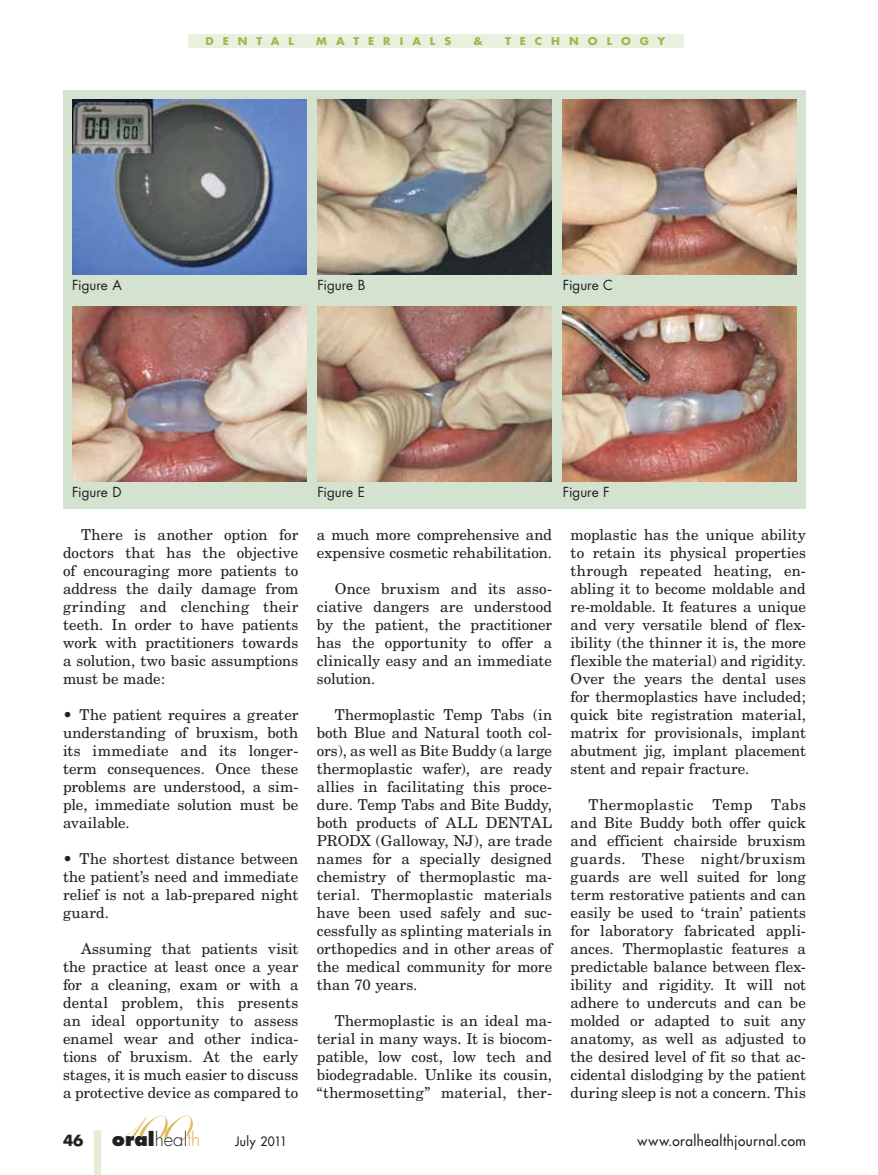
<style>
.page{position:relative;width:878px;height:1175px;background:#fff}
.page>*{position:absolute;margin:0;border:0;box-sizing:border-box;transform-origin:0 0}
.t1{font:700 90px "Futura";color:#e4ecd5;scale:.54 1}
.t2{font:800 18.6px "Futura";color:#231f20}
.t3{font:15px/18px "New Century Schlbk";letter-spacing:.005em;color:#231f20;text-align:justify}
.t4{font:700 15px "Futura";color:#231f20}
.t5{font:14.1px "Futura";letter-spacing:.04em;color:#231f20;scale:.95 1}
.t6{font:13.5px "Futura";color:#231f20}
.t7{font:12.6px "Futura";letter-spacing:.035em;color:#231f20;scale:.95 1}
.t8{font:700 10.5px "Futura";letter-spacing:.815em;color:#9abb50;scale:1.05 1}
.s1{font-weight:300}
.s2{font-weight:300;color:#dbad3d}
</style>
<div class="page">
<svg style="left:125px;top:1115px;width:68px;height:26px"></svg>
<div style="left:188px;top:34px;width:495px;height:13px;background:#eaf0de"></div>
<div style="left:63px;top:90px;width:743px;height:418px;background:#d3e3d0"></div>
<img style="left:72px;top:99px;width:234px;height:175px">
<img style="left:562px;top:99px;width:234px;height:175px">
<img style="left:317px;top:99px;width:234px;height:175px">
<img style="left:72px;top:306px;width:234px;height:176px">
<img style="left:562px;top:306px;width:234px;height:176px">
<img style="left:317px;top:306px;width:234px;height:176px">
<p class="t8" style="left:205px;top:34px;width:86px">DENTAL</p>
<p class="t8" style="left:316px;top:34px;width:130px">MATERIALS</p>
<p class="t8" style="left:473px;top:34px;width:10px">&amp;</p>
<p class="t8" style="left:505px;top:34px;width:154px">TECHNOLOGY</p>
<p class="t6" style="left:72px;top:275px;width:51px">Figure A</p>
<p class="t6" style="left:317px;top:275px;width:50px">Figure B</p>
<p class="t6" style="left:562px;top:275px;width:52px">Figure C</p>
<p class="t6" style="left:72px;top:482px;width:51px">Figure D</p>
<p class="t6" style="left:317px;top:482px;width:49px">Figure E</p>
<p class="t6" style="left:562px;top:482px;width:48px">Figure F</p>
<p class="t3" style="left:63px;top:526px;width:237px;text-indent:18px">There is another option for doctors that has the objective of encouraging more patients to address the daily damage from grinding and clenching their teeth. In order to have patients work with practitioners towards a solution, two basic assumptions must be made:</p>
<p class="t3" style="left:63px;top:706px;width:237px">• The patient requires a greater understanding of bruxism, both its immediate and its longer&shy;term consequences. Once these problems are understood, a sim&shy;ple, immediate solution must be available.</p>
<p class="t3" style="left:63px;top:850px;width:237px">• The shortest distance between the patient’s need and immediate relief is not a lab-prepared night guard.</p>
<p class="t3" style="left:63px;top:940px;width:237px;text-indent:18px">Assuming that patients visit the practice at least once a year for a cleaning, exam or with a dental problem, this presents an ideal opportunity to assess enamel wear and other indica&shy;tions of bruxism. At the early stages, it is much easier to discuss a protective device as compared to</p>
<p class="t3" style="left:317px;top:526px;width:237px">a much more comprehensive and expensive cosmetic rehabilitation.</p>
<p class="t3" style="left:317px;top:580px;width:237px;text-indent:18px">Once bruxism and its asso&shy;ciative dangers are understood by the patient, the practitioner has the opportunity to offer a clinically easy and an immediate solution.</p>
<p class="t3" style="left:317px;top:706px;width:237px;text-indent:18px">Thermoplastic Temp Tabs (in both Blue and Natural tooth col&shy;ors), as well as Bite Buddy (a large thermoplastic wafer), are ready allies in facilitating this proce&shy;dure. Temp Tabs and Bite Buddy, both products of ALL DENTAL PRODX (Galloway, NJ), are trade names for a specially designed chemistry of thermoplastic ma&shy;terial. Thermoplastic materials have been used safely and suc&shy;cessfully as splinting materials in orthopedics and in other areas of the medical community for more than 70 years.</p>
<p class="t3" style="left:317px;top:1012px;width:237px;text-indent:18px">Thermoplastic is an ideal ma&shy;terial in many ways. It is biocom&shy;patible, low cost, low tech and biodegradable. Unlike its cousin, “thermosetting” material, ther-</p>
<p class="t3" style="left:570px;top:526px;width:237px">moplastic has the unique ability to retain its physical properties through repeated heating, en&shy;abling it to become moldable and re-moldable. It features a unique and very versatile blend of flex&shy;ibility (the thinner it is, the more flexible the material) and rigidity.<br>Over the years the dental uses for thermoplastics have included; quick bite registration material, matrix for provisionals, implant abutment jig, implant placement stent and repair fracture.</p>
<p class="t3" style="left:588px;top:796px;width:106px">Thermoplastic</p>
<p class="t3" style="left:712px;top:796px;width:41px">Temp</p>
<p class="t3" style="left:570px;top:796px;width:237px;text-indent:201px">Tabs and Bite Buddy both offer quick and efficient chairside bruxism guards. These night/bruxism guards are well suited for long term restorative patients and can easily be used to ‘train’ patients for laboratory fabricated appli&shy;ances. Thermoplastic features a predictable balance between flex&shy;ibility and rigidity. It will not adhere to undercuts and can be molded or adapted to suit any anatomy, as well as adjusted to the desired level of fit so that ac&shy;cidental dislodging by the patient during sleep is not a concern. This</p>
<p class="t4" style="left:63px;top:1130px;width:22px">46</p>
<h1 class="t1" style="left:84px;top:1108px;width:54px">|</h1>
<p class="t2" style="left:112px;top:1127px;width:90px">oral<span class="s1">heal</span><span class="s2">th</span></p>
<p class="t7" style="left:235px;top:1133px;width:56px">July 2011</p>
<p class="t5" style="left:637px;top:1132px;width:179px">www.oralhealthjournal.com</p>
</div>
